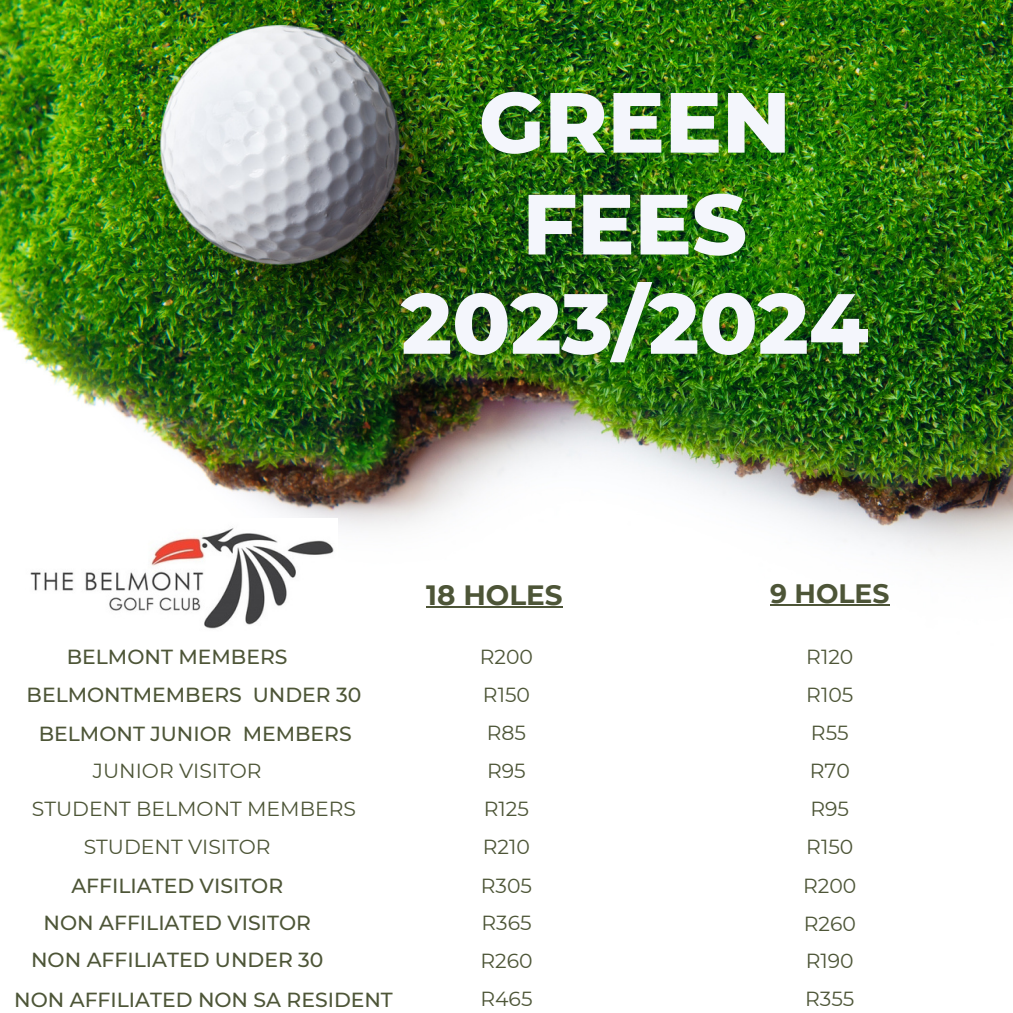
<style>
.page{position:relative;width:1013px;height:1013px;background:#fff}
.page>*{position:absolute;margin:0;border:0;box-sizing:border-box;transform-origin:0 0}
.t1{font:800 85.25px "Montserrat";color:#f4f6fc}
.t2{font:700 27.88px "Montserrat";color:#4d5537}
.t3{font:700 26.62px "Montserrat";color:#4d5537}
.t4{font:500 20.38px "Montserrat";color:#4d5537}
.t5{font:20.38px "Montserrat";color:#4d5537}
</style>
<div class="page">
<img style="left:0;top:0;width:1012px;height:608px">
<img style="left:25px;top:518px;width:312px;height:111px">
<hr style="left:426px;top:606px;width:136px;height:2px;background:#4d5537">
<hr style="left:770px;top:604px;width:119px;height:2px;background:#4d5537">
<p class="t1" style="left:479px;top:70px;width:313px">GREEN</p>
<p class="t1" style="left:522px;top:172px;width:226px">FEES</p>
<p class="t1" style="left:401px;top:271px;width:469px">2023/2024</p>
<p class="t4" style="left:67px;top:644px;width:222px">BELMONT MEMBERS</p>
<p class="t2" style="left:426px;top:577px;width:138px">18 HOLES</p>
<p class="t3" style="left:770px;top:577px;width:121px">9 HOLES</p>
<p class="t5" style="left:480px;top:644px;width:55px">R200</p>
<p class="t5" style="left:806px;top:644px;width:49px">R120</p>
<p class="t4" style="left:27px;top:682px;width:336px">BELMONTMEMBERS UNDER 30</p>
<p class="t5" style="left:483px;top:682px;width:49px">R150</p>
<p class="t5" style="left:806px;top:682px;width:49px">R105</p>
<p class="t4" style="left:39px;top:721px;width:314px">BELMONT JUNIOR MEMBERS</p>
<p class="t5" style="left:487px;top:720px;width:41px">R85</p>
<p class="t5" style="left:811px;top:720px;width:39px">R55</p>
<p class="t5" style="left:93px;top:758px;width:170px">JUNIOR VISITOR</p>
<p class="t5" style="left:487px;top:758px;width:40px">R95</p>
<p class="t5" style="left:809px;top:758px;width:42px">R70</p>
<p class="t5" style="left:32px;top:796px;width:325px">STUDENT BELMONT MEMBERS</p>
<p class="t5" style="left:484px;top:796px;width:47px">R125</p>
<p class="t5" style="left:810px;top:796px;width:40px">R95</p>
<p class="t5" style="left:84px;top:834px;width:188px">STUDENT VISITOR</p>
<p class="t5" style="left:483px;top:834px;width:49px">R210</p>
<p class="t5" style="left:806px;top:834px;width:49px">R150</p>
<p class="t4" style="left:71px;top:872px;width:213px">AFFILIATED VISITOR</p>
<p class="t5" style="left:481px;top:872px;width:53px">R305</p>
<p class="t5" style="left:803px;top:872px;width:55px">R200</p>
<p class="t4" style="left:44px;top:910px;width:269px">NON AFFILIATED VISITOR</p>
<p class="t5" style="left:481px;top:910px;width:52px">R365</p>
<p class="t5" style="left:803px;top:911px;width:54px">R260</p>
<p class="t4" style="left:31px;top:947px;width:294px">NON AFFILIATED UNDER 30</p>
<p class="t5" style="left:480px;top:948px;width:54px">R260</p>
<p class="t5" style="left:805px;top:948px;width:49px">R190</p>
<p class="t4" style="left:14px;top:987px;width:380px">NON AFFILIATED NON SA RESIDENT</p>
<p class="t5" style="left:480px;top:985px;width:54px">R465</p>
<p class="t5" style="left:805px;top:985px;width:51px">R355</p>
</div>
